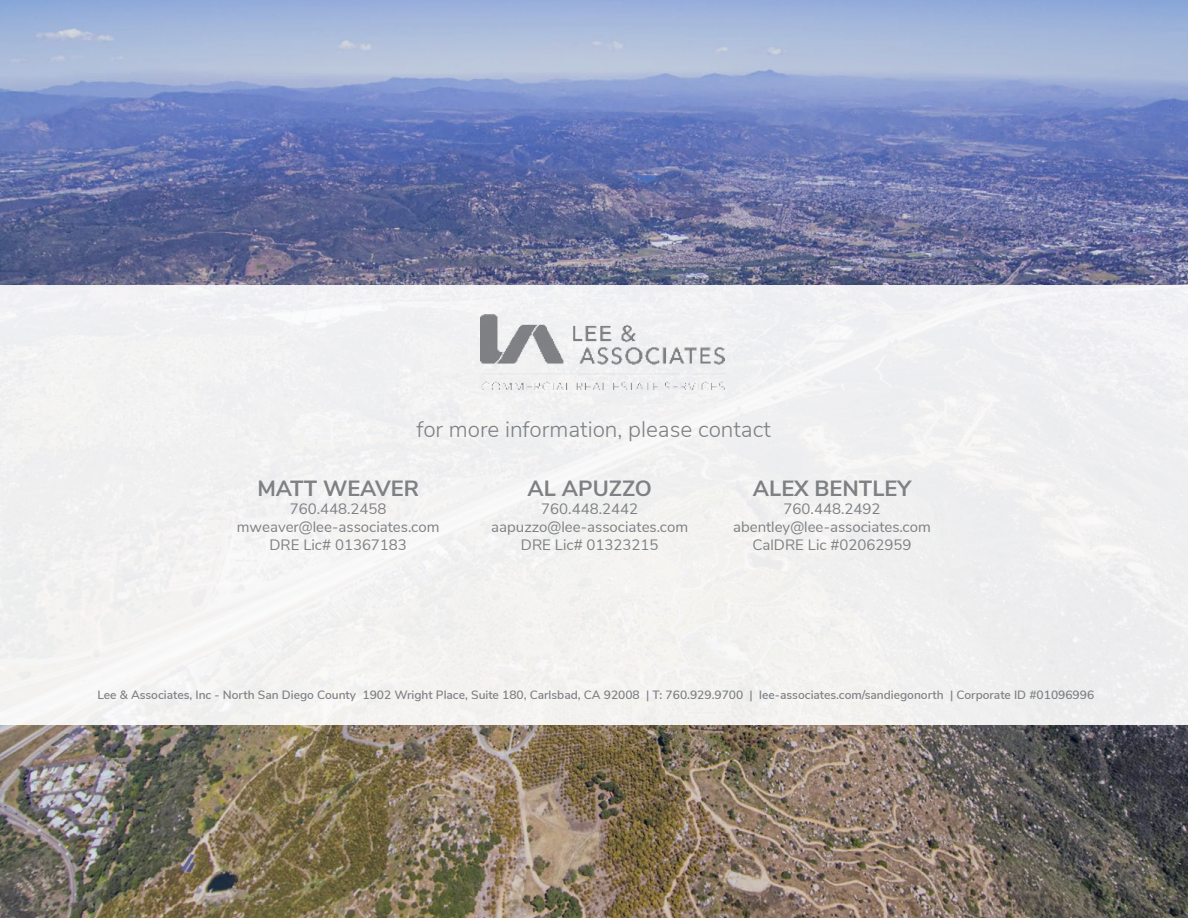
<style>
.page{position:relative;width:1188px;height:918px;background:#fff}
.page>*{position:absolute;margin:0;border:0;box-sizing:border-box;transform-origin:0 0}
.t1{font:300 22.5px "Nunito Sans";color:#7e8083}
.t2{font:700 21.9px "Nunito Sans";color:#7e8083}
.t3{font:15px/18px "Nunito Sans";color:#7e8083;text-align:center}
.t4{font:600 12px "Nunito Sans";color:#7e8083}
</style>
<div class="page">
<img style="left:0;top:0;width:1188px;height:918px">
<div style="left:0;top:286px;width:1188px;height:439px;background:#f2f1f1"></div>
<img style="left:481px;top:314px;width:244px;height:76px">
<h1 class="t1" style="left:416px;top:413px;width:356px">for more information, please contact</h1>
<h2 class="t2" style="left:753px;top:472px;width:160px">ALEX BENTLEY</h2>
<p class="t3" style="left:733px;top:498px;width:199px">760.448.2492 abentley@lee-associates.com<br>CalDRE Lic #02062959</p>
<h2 class="t2" style="left:527px;top:472px;width:126px">AL APUZZO</h2>
<p class="t3" style="left:491px;top:498px;width:198px">760.448.2442 aapuzzo@lee-associates.com<br>DRE Lic# 01323215</p>
<h2 class="t2" style="left:257px;top:472px;width:163px">MATT WEAVER</h2>
<p class="t3" style="left:237px;top:498px;width:204px">760.448.2458 mweaver@lee-associates.com<br>DRE Lic# 01367183</p>
<p class="t4" style="left:97px;top:686px;width:998px">Lee &amp; Associates, Inc - North San Diego County 1902 Wright Place, Suite 180, Carlsbad, CA 92008 | T: 760.929.9700 | lee-associates.com/sandiegonorth | Corporate ID #01096996</p>
</div>
